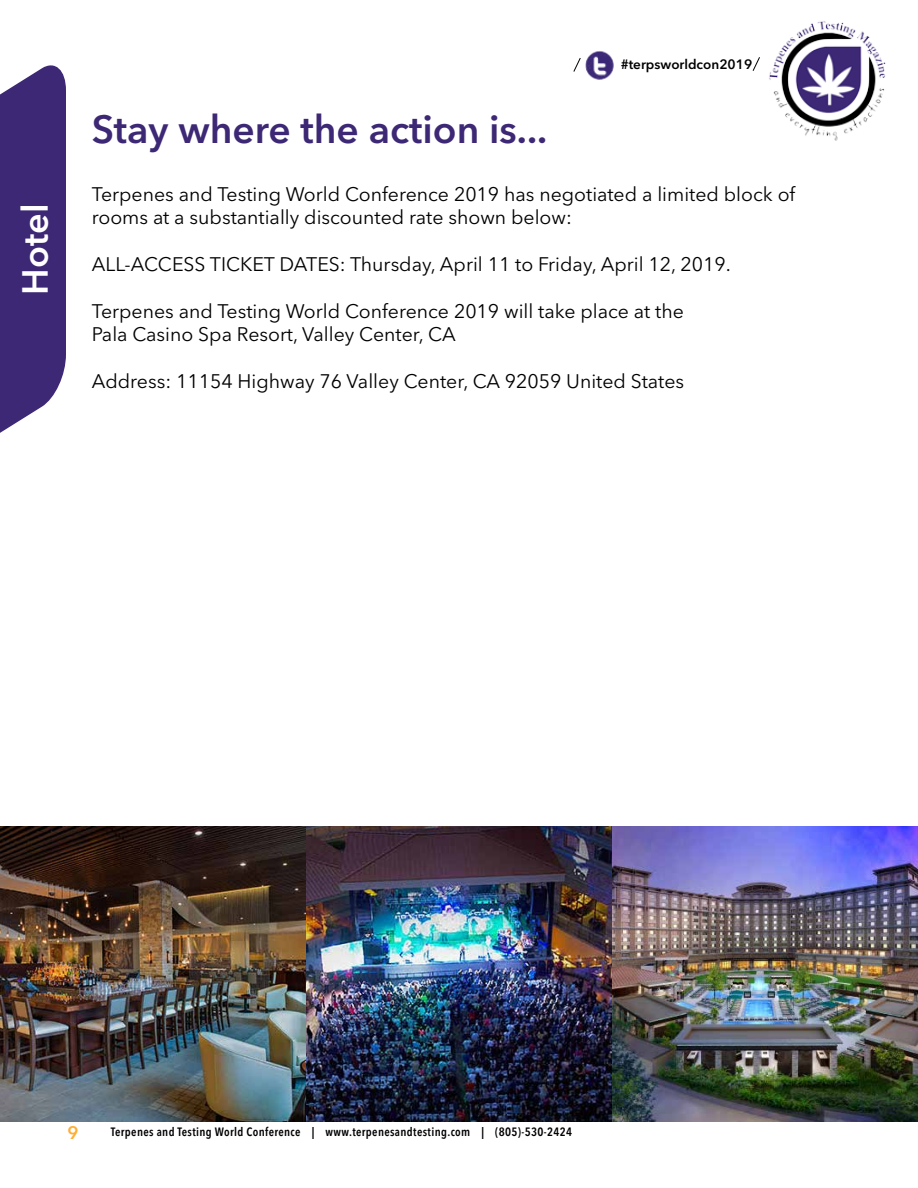
<style>
.page{position:relative;width:918px;height:1188px;background:#fff}
.page>*{position:absolute;margin:0;border:0;box-sizing:border-box;transform-origin:0 0}
.t1{font:600 39px "Avenir Next LT Pro";color:#3d2875}
.t2{font:600 36px "Avenir Next LT Pro";color:#fff}
.t3{font:19.5px/23.4px "Avenir Next LT Pro";color:#000}
.t4{font:600 18px "Avenir Next LT Pro";color:#ffae32}
.t5{font:600 13.5px "Avenir Next LT Pro";color:#000}
.t6{font:600 condensed 12px "Avenir Next LT Pro";letter-spacing:.03em;color:#000}
</style>
<div class="page">
<svg style="left:0;top:65px;width:66px;height:368px"></svg>
<img style="left:1px;top:827px;width:305px;height:294px">
<img style="left:306px;top:827px;width:306px;height:294px">
<img style="left:612px;top:827px;width:306px;height:294px">
<img style="left:769px;top:21px;width:117px;height:120px">
<img style="left:585px;top:51px;width:29px;height:29px">
<svg style="left:753px;top:57px;width:7px;height:14px"></svg>
<svg style="left:573px;top:58px;width:8px;height:14px"></svg>
<h2 class="t2" style="left:13px;top:295px;width:93px;rotate:-90deg">Hotel</h2>
<p class="t5" style="left:621px;top:56px;width:133px">#terpsworldcon2019</p>
<h1 class="t1" style="left:92px;top:106px;width:457px">Stay where the action is...</h1>
<p class="t3" style="left:92px;top:183px;width:705px">Terpenes and Testing World Conference 2019 has negotiated a limited block of rooms at a substantially discounted rate shown below:</p>
<p class="t3" style="left:92px;top:253px;width:641px">ALL-ACCESS TICKET DATES: Thursday, April 11 to Friday, April 12, 2019.</p>
<p class="t3" style="left:92px;top:300px;width:594px">Terpenes and Testing World Conference 2019 will take place at the<br>Pala Casino Spa Resort, Valley Center, CA</p>
<p class="t3" style="left:92px;top:370px;width:594px">Address: 11154 Highway 76 Valley Center, CA 92059 United States</p>
<p class="t4" style="left:68px;top:1121px;width:12px">9</p>
<p class="t6" style="left:111px;top:1125px;width:463px">Terpenes and Testing World Conference | www.terpenesandtesting.com | (805)-530-2424</p>
</div>
